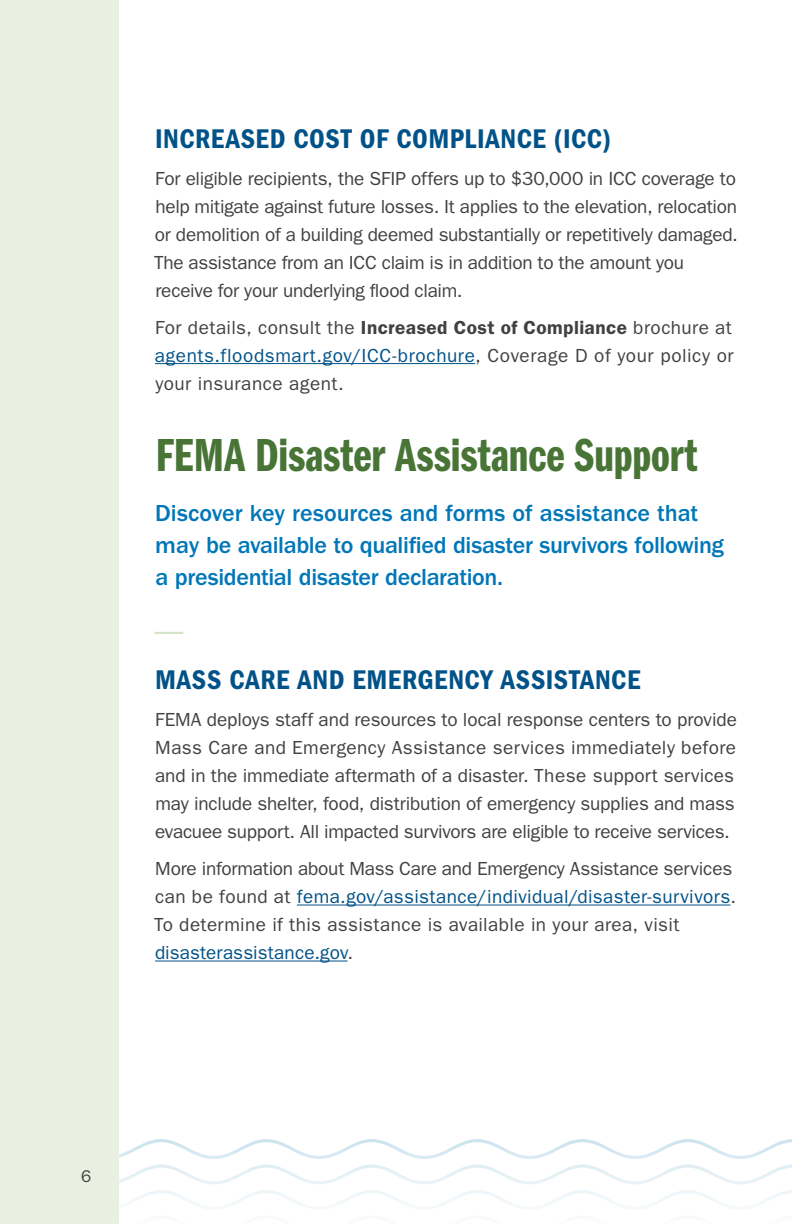
<style>
.page{position:relative;width:792px;height:1224px;background:#fff}
.page>*{position:absolute;margin:0;border:0;box-sizing:border-box;transform-origin:0 0}
.t1{font:48px "ITC Franklin Gothic Std Dm Cp";color:#487436}
.t2{font:28px "ITC Franklin Gothic Std Dm Cd";letter-spacing:.02em;color:#005288}
.t3{font:500 24px/32px "ITC Franklin Gothic Std";letter-spacing:-.01em;color:#0177b8}
.t4{font:19px/28px "ITC Franklin Gothic Std";letter-spacing:-.005em;color:#414042}
.t5{font:19px/28px "ITC Franklin Gothic Std";letter-spacing:.015em;color:#414042}
.t6{font:17px "ITC Franklin Gothic Std";color:#414042}
.s1{font-weight:600}
.s2{color:#005288}
</style>
<div class="page">
<svg style="left:118px;top:1137px;width:674px;height:87px"></svg>
<div style="left:0;top:0;width:118px;height:1224px;background:#e9f0e2"></div>
<hr style="left:155px;top:363px;width:320px;height:1px;background:#005288">
<hr style="left:154px;top:632px;width:29px;height:2px;background:#d2e2c6">
<hr style="left:297px;top:905px;width:433px;height:1px;background:#005288">
<hr style="left:155px;top:961px;width:193px;height:1px;background:#005288">
<h2 class="t2" style="left:155px;top:122px;width:457px">INCREASED COST OF COMPLIANCE (ICC)</h2>
<p class="t4" style="left:154px;top:164px;width:585px">For eligible recipients, the SFIP offers up to $30,000 in ICC coverage to help mitigate against future losses. It applies to the elevation, relocation or demolition of a building deemed substantially or repetitively damaged.<br>The assistance from an ICC claim is in addition to the amount you receive for your underlying flood claim.</p>
<p class="t4" style="left:155px;top:313px;width:580px;text-align:justify">For details, consult the <span class="s1">Increased Cost of Compliance</span> brochure at <span class="s2">agents.floodsmart.gov/ICC-brochure</span>, Coverage D of your policy or your insurance agent.</p>
<h1 class="t1" style="left:156px;top:428px;width:543px">FEMA Disaster Assistance Support</h1>
<p class="t3" style="left:155px;top:497px;width:570px">Discover key resources and forms of assistance that may be available to qualified disaster survivors following a presidential disaster declaration.</p>
<h2 class="t2" style="left:155px;top:664px;width:487px">MASS CARE AND EMERGENCY ASSISTANCE</h2>
<p class="t4" style="left:155px;top:706px;width:584px">FEMA deploys staff and resources to local response centers to provide Mass Care and Emergency Assistance services immediately before and in the immediate aftermath of a disaster. These support services may include shelter, food, distribution of emergency supplies and mass evacuee support. All impacted survivors are eligible to receive services.</p>
<p class="t5" style="left:154px;top:855px;width:584px">More information about Mass Care and Emergency Assistance services can be found at <span class="s2">fema.gov/assistance/individual/disaster-survivors</span>.<br>To determine if this assistance is available in your area, visit <span class="s2">disasterassistance.gov</span>.</p>
<p class="t6" style="left:81px;top:1166px;width:12px">6</p>
</div>
